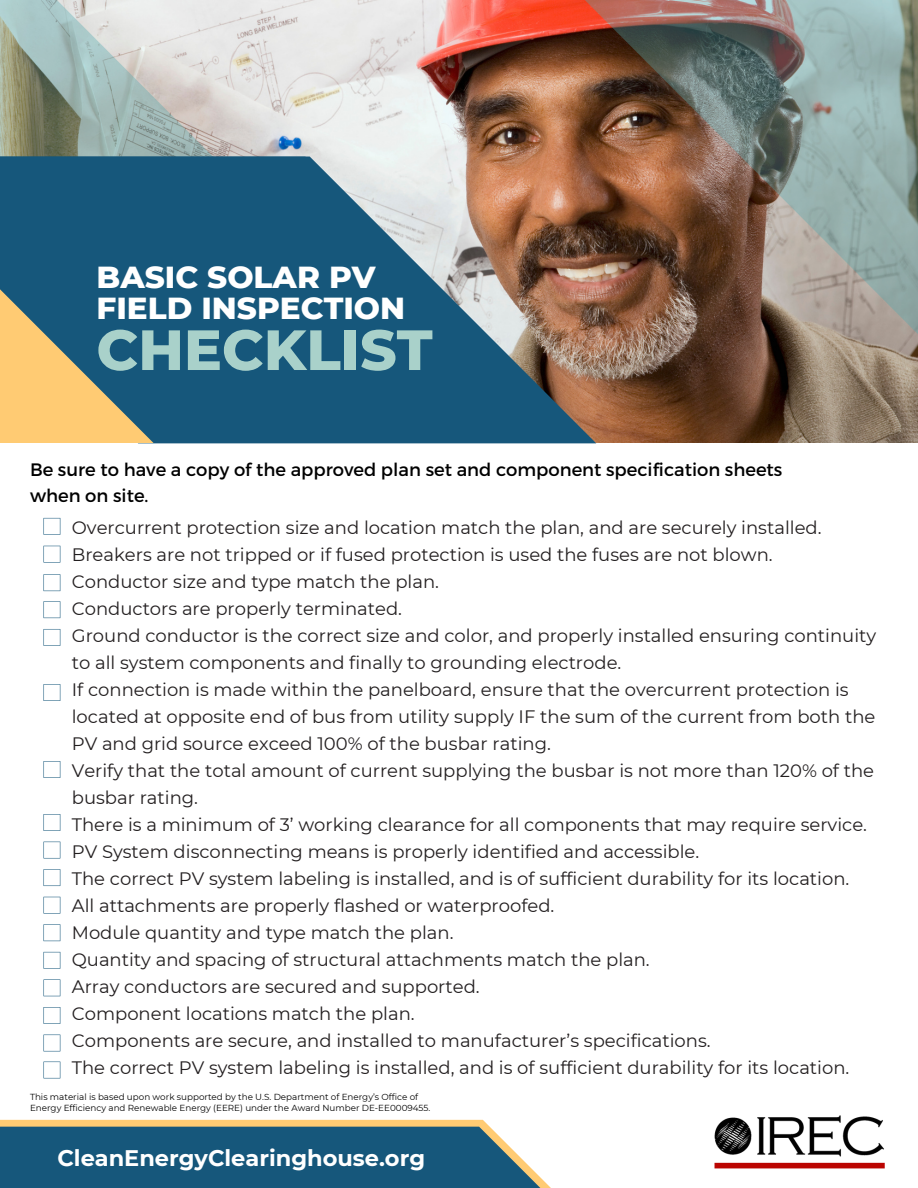
<style>
.page{position:relative;width:918px;height:1188px;background:#fff}
.page>*{position:absolute;margin:0;border:0;box-sizing:border-box;transform-origin:0 0}
.t1{font:800 56.7px "Montserrat";color:#a9d1ca}
.t2{font:800 31.05px/30.3px "Montserrat";color:#fff}
.t3{font:700 22.5px "Montserrat";color:#fff}
.t4{font:18px/27px "Montserrat";color:#231f20}
.t5{font:18px "Montserrat";color:#000}
.t6{font:8.85px "Montserrat";color:#000}
</style>
<div class="page">
<img style="left:341px;top:0;width:577px;height:443px">
<svg style="left:0;top:0;width:341px;height:157px;background:#c2c8c3"></svg>
<svg style="left:0;top:157px;width:584px;height:280px;background:#456d83"></svg>
<svg style="left:0;top:159px;width:154px;height:284px;background:#547678"></svg>
<img style="left:563px;top:0;width:355px;height:404px">
<svg style="left:0;top:1120px;width:490px;height:7px;background:#f3c574"></svg>
<svg style="left:0;top:1127px;width:551px;height:61px;background:#286281"></svg>
<img style="left:714px;top:1115px;width:171px;height:54px">
<svg style="left:44px;top:518px;width:16px;height:17px"></svg>
<svg style="left:44px;top:546px;width:16px;height:17px"></svg>
<svg style="left:44px;top:574px;width:16px;height:17px"></svg>
<svg style="left:44px;top:601px;width:16px;height:17px"></svg>
<svg style="left:44px;top:629px;width:16px;height:17px"></svg>
<svg style="left:44px;top:684px;width:16px;height:17px"></svg>
<svg style="left:44px;top:761px;width:16px;height:17px"></svg>
<svg style="left:44px;top:814px;width:16px;height:17px"></svg>
<svg style="left:44px;top:842px;width:16px;height:16px"></svg>
<svg style="left:44px;top:869px;width:16px;height:17px"></svg>
<svg style="left:44px;top:897px;width:16px;height:17px"></svg>
<svg style="left:44px;top:924px;width:16px;height:17px"></svg>
<svg style="left:44px;top:952px;width:16px;height:17px"></svg>
<svg style="left:44px;top:979px;width:16px;height:17px"></svg>
<svg style="left:44px;top:1007px;width:16px;height:17px"></svg>
<svg style="left:44px;top:1035px;width:16px;height:16px"></svg>
<svg style="left:44px;top:1062px;width:16px;height:16px"></svg>
<p class="t2" style="left:96px;top:262px;width:310px">BASIC SOLAR PV<br>FIELD INSPECTION</p>
<p class="t1" style="left:96px;top:315px;width:338px">CHECKLIST</p>
<p class="t5" style="left:30px;top:458px;width:754px">Be sure to have a copy of the approved plan set and component specification sheets</p>
<p class="t5" style="left:30px;top:484px;width:120px">when on site.</p>
<p class="t4" style="left:72px;top:514px;width:751px">Overcurrent protection size and location match the plan, and are securely installed.</p>
<p class="t4" style="left:72px;top:541px;width:702px">Breakers are not tripped or if fused protection is used the fuses are not blown.</p>
<p class="t4" style="left:72px;top:568px;width:369px">Conductor size and type match the plan.</p>
<p class="t4" style="left:72px;top:595px;width:332px">Conductors are properly terminated.</p>
<p class="t4" style="left:72px;top:622px;width:806px">Ground conductor is the correct size and color, and properly installed ensuring continuity</p>
<p class="t4" style="left:72px;top:649px;width:551px">to all system components and finally to grounding electrode.</p>
<p class="t4" style="left:72px;top:676px;width:805px">If connection is made within the panelboard, ensure that the overcurrent protection is located at opposite end of bus from utility supply IF the sum of the current from both the<br>PV and grid source exceed 100% of the busbar rating.</p>
<p class="t4" style="left:72px;top:757px;width:804px">Verify that the total amount of current supplying the busbar is not more than 120% of the busbar rating.</p>
<p class="t4" style="left:72px;top:811px;width:797px">There is a minimum of 3’ working clearance for all components that may require service.</p>
<p class="t4" style="left:72px;top:838px;width:629px">PV System disconnecting means is properly identified and accessible.</p>
<p class="t4" style="left:72px;top:865px;width:779px">The correct PV system labeling is installed, and is of sufficient durability for its location.</p>
<p class="t4" style="left:72px;top:892px;width:484px">All attachments are properly flashed or waterproofed.</p>
<p class="t4" style="left:72px;top:919px;width:383px">Module quantity and type match the plan.</p>
<p class="t4" style="left:72px;top:946px;width:579px">Quantity and spacing of structural attachments match the plan.</p>
<p class="t4" style="left:72px;top:973px;width:409px">Array conductors are secured and supported.</p>
<p class="t4" style="left:72px;top:1000px;width:344px">Component locations match the plan.</p>
<p class="t4" style="left:72px;top:1027px;width:640px">Components are secure, and installed to manufacturer’s specifications.</p>
<p class="t4" style="left:72px;top:1054px;width:779px">The correct PV system labeling is installed, and is of sufficient durability for its location.</p>
<p class="t6" style="left:30px;top:1092px;width:390px">This material is based upon work supported by the U.S. Department of Energy’s Office of</p>
<p class="t6" style="left:30px;top:1102px;width:402px">Energy Efficiency and Renewable Energy (EERE) under the Award Number DE-EE0009455.</p>
<p class="t3" style="left:57px;top:1144px;width:369px">CleanEnergyClearinghouse.org</p>
</div>
